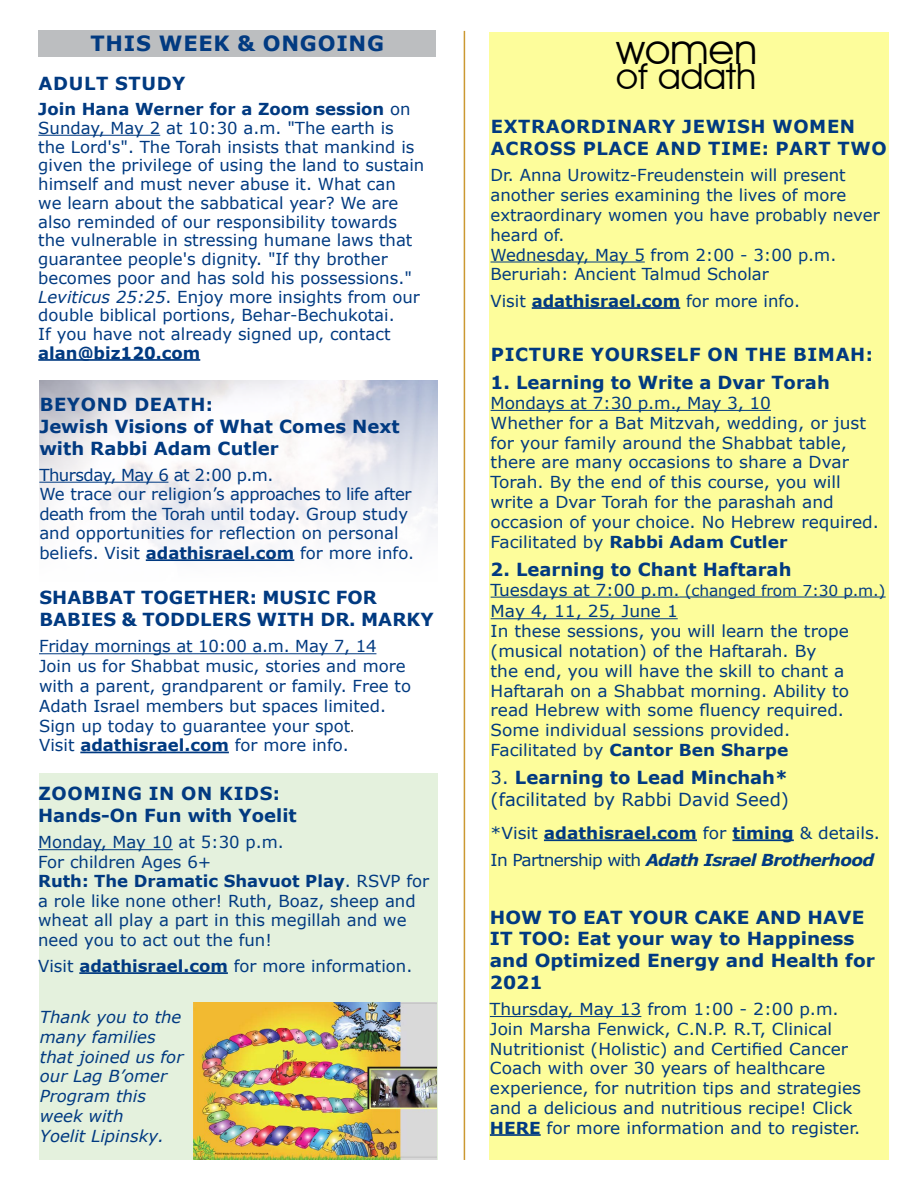
<style>
.page{position:relative;width:918px;height:1188px;background:#fff}
.page>*{position:absolute;margin:0;border:0;box-sizing:border-box;transform-origin:0 0}
.t1{font:41.55px "Avant Garde IT Cby BT";color:#000}
.t2{font:36px "Avant Garde IT Cby BT";color:#000}
.t3{font:700 21px "Verdana";letter-spacing:.035em;color:#013a81}
.t4{font:700 18px/21.6px "Verdana";color:#013a81}
.t5{font:700 18px/21.6px "Verdana";letter-spacing:.035em;color:#013a81}
.t6{font:18px/21.6px "Verdana";color:#013a81}
.t7{font:16.5px/19.8px "Verdana";color:#013a81}
.t8{font:italic 16.5px/19.8px "Verdana";color:#013a81}
.t9{font:700 16.5px "Verdana";color:#013a81}
.t10{font:15px "Verdana";letter-spacing:-.01em;color:#013a81}
.s1{font-weight:700}
.s2{font-style:italic}
.s3{font-size:16.5px}
.s4{font-weight:700;font-style:italic}
.s5{font-family:"Abadi";font-weight:300;font-stretch:condensed;color:#000}
</style>
<div class="page">
<div style="left:490px;top:32px;width:399px;height:1128px;background:#fdfd9b"></div>
<div style="left:38px;top:30px;width:398px;height:27px;background:#bcbec0"></div>
<hr style="left:464px;top:31px;width:1px;height:1129px;background:#cb9831">
<hr style="left:491px;top:410px;width:280px;height:1px;background:#013a81">
<hr style="left:491px;top:597px;width:189px;height:1px;background:#013a81">
<hr style="left:680px;top:597px;width:206px;height:1px;background:#013a81">
<hr style="left:491px;top:618px;width:187px;height:1px;background:#013a81">
<hr style="left:544px;top:839px;width:153px;height:2px;background:#013a81">
<hr style="left:732px;top:839px;width:62px;height:2px;background:#013a81">
<hr style="left:491px;top:262px;width:154px;height:1px;background:#013a81">
<hr style="left:532px;top:307px;width:148px;height:2px;background:#013a81">
<hr style="left:38px;top:135px;width:122px;height:1px;background:#013a81">
<hr style="left:38px;top:359px;width:162px;height:2px;background:#013a81">
<hr style="left:39px;top:482px;width:129px;height:1px;background:#013a81">
<hr style="left:146px;top:559px;width:148px;height:2px;background:#013a81">
<div style="left:39px;top:773px;width:399px;height:387px;background:#e4f1dd"></div>
<hr style="left:38px;top:849px;width:135px;height:1px;background:#013a81">
<hr style="left:79px;top:972px;width:149px;height:2px;background:#013a81">
<hr style="left:39px;top:653px;width:337px;height:1px;background:#013a81">
<hr style="left:80px;top:752px;width:149px;height:1px;background:#013a81">
<hr style="left:490px;top:1016px;width:151px;height:1px;background:#013a81">
<hr style="left:490px;top:1134px;width:51px;height:2px;background:#013a81">
<img style="left:193px;top:1003px;width:243px;height:157px">
<p class="t3" style="left:90px;top:28px;width:295px">THIS WEEK &amp; ONGOING</p>
<h1 class="t1" style="left:616px;top:24px;width:143px">women</h1>
<h2 class="t2" style="left:616px;top:54px;width:141px">of adath</h2>
<p class="t5" style="left:39px;top:72px;width:148px">ADULT STUDY</p>
<p class="t7" style="left:38px;top:100px;width:388px;line-height:18.8px"><span class="s1">Join Hana Werner for a Zoom session</span> on Sunday, May 2 at 10:30 a.m. "The earth is the Lord's". The Torah insists that mankind is given the privilege of using the land to sustain himself and must never abuse it. What can<br>we learn about the sabbatical year? We are also reminded of our responsibility towards the vulnerable in stressing humane laws that guarantee people's dignity. "If thy brother becomes poor and has sold his possessions." <span class="s2">Leviticus 25:25</span>. Enjoy more insights from our double biblical portions, Behar-Bechukotai.<br>If you have not already signed up, contact</p>
<p class="t9" style="left:38px;top:341px;width:164px">alan@biz120.com</p>
<p class="t4" style="left:39px;top:394px;width:362px">BEYOND DEATH:<br>Jewish Visions of What Comes Next with Rabbi Adam Cutler</p>
<p class="t7" style="left:39px;top:465px;width:376px">Thursday, May 6 at 2:00 p.m.<br>We trace our religion’s approaches to life after death from the Torah until today. Group study and opportunities for reflection on personal beliefs. Visit <span class="s1">adathisrael.com</span> for more info.</p>
<p class="t5" style="left:491px;top:115px;width:397px">EXTRAORDINARY JEWISH WOMEN<br>ACROSS PLACE AND TIME: PART TWO</p>
<p class="t7" style="left:491px;top:165px;width:391px">Dr. Anna Urowitz-Freudenstein will present another series examining the lives of more extraordinary women you have probably never heard of.<br>Wednesday, May 5 from 2:00 - 3:00 p.m.<br>Beruriah: Ancient Talmud Scholar</p>
<p class="t7" style="left:491px;top:291px;width:311px">Visit <span class="s1">adathisrael.com</span> for more info.</p>
<p class="t5" style="left:491px;top:343px;width:383px">PICTURE YOURSELF ON THE BIMAH:</p>
<p class="t4" style="left:491px;top:371px;width:341px">1. Learning to Write a Dvar Torah</p>
<p class="t7" style="left:491px;top:393px;width:390px">Mondays at 7:30 p.m., May 3, 10<br>Whether for a Bat Mitzvah, wedding, or just for your family around the Shabbat table, there are many occasions to share a Dvar Torah. By the end of this course, you will write a Dvar Torah for the parashah and occasion of your choice. No Hebrew required.<br>Facilitated by <span class="s1">Rabbi Adam Cutler</span></p>
<p class="t4" style="left:491px;top:558px;width:302px">2. Learning to Chant Haftarah</p>
<p class="t10" style="left:491px;top:580px;width:397px"><span class="s3">Tuesdays at 7:00 p.m.</span> (changed from 7:30 p.m.)</p>
<p class="t7" style="left:491px;top:601px;width:360px">May 4, 11, 25, June 1<br>In these sessions, you will learn the trope (musical notation) of the Haftarah. By<br>the end, you will have the skill to chant a Haftarah on a Shabbat morning. Ability to read Hebrew with some fluency required.<br>Some individual sessions provided.<br>Facilitated by <span class="s1">Cantor Ben Sharpe</span></p>
<p class="t6" style="left:491px;top:767px;width:300px">3. <span class="s1">Learning to Lead Minchah* </span>(facilitated by Rabbi David Seed)</p>
<p class="t7" style="left:491px;top:820px;width:391px;line-height:26.5px">*Visit <span class="s1">adathisrael.com</span> for <span class="s1">timing</span> &amp; details.<br>In Partnership with <span class="s4">Adath Israel Brotherhood</span></p>
<p class="t4" style="left:39px;top:586px;width:396px">SHABBAT TOGETHER: MUSIC FOR<br>BABIES &amp; TODDLERS WITH DR. MARKY</p>
<p class="t7" style="left:39px;top:636px;width:374px">Friday mornings at 10:00 a.m. May 7, 14<br>Join us for Shabbat music, stories and more with a parent, grandparent or family. Free to Adath Israel members but spaces limited.<br>Sign up today to guarantee your spot<span class="s5">.<br></span>Visit <span class="s1">adathisrael.com</span> for more info.</p>
<p class="t4" style="left:38px;top:783px;width:260px">ZOOMING IN ON KIDS:<br>Hands-On Fun with Yoelit</p>
<p class="t7" style="left:38px;top:832px;width:393px">Monday, May 10 at 5:30 p.m.<br>For children Ages 6+<br><span class="s1">Ruth: The Dramatic Shavuot Play</span>. RSVP for a role like none other! Ruth, Boaz, sheep and wheat all play a part in this megillah and we need you to act out the fun!</p>
<p class="t7" style="left:38px;top:956px;width:376px">Visit <span class="s1">adathisrael.com</span> for more information.</p>
<p class="t4" style="left:490px;top:906px;width:387px">HOW TO EAT YOUR CAKE AND HAVE<br>IT TOO: Eat your way to Happiness and Optimized Energy and Health for<br>2021</p>
<p class="t7" style="left:490px;top:999px;width:373px">Thursday, May 13 from 1:00 - 2:00 p.m.<br>Join Marsha Fenwick, C.N.P. R.T, Clinical Nutritionist (Holistic) and Certified Cancer Coach with over 30 years of healthcare experience, for nutrition tips and strategies and a delicious and nutritious recipe! Click <span class="s1">HERE</span> for more information and to register.</p>
<p class="t8" style="left:40px;top:1007px;width:145px">Thank you to the many families that joined us for our Lag B’omer<br>Program this week with<br>Yoelit Lipinsky.</p>
</div>
